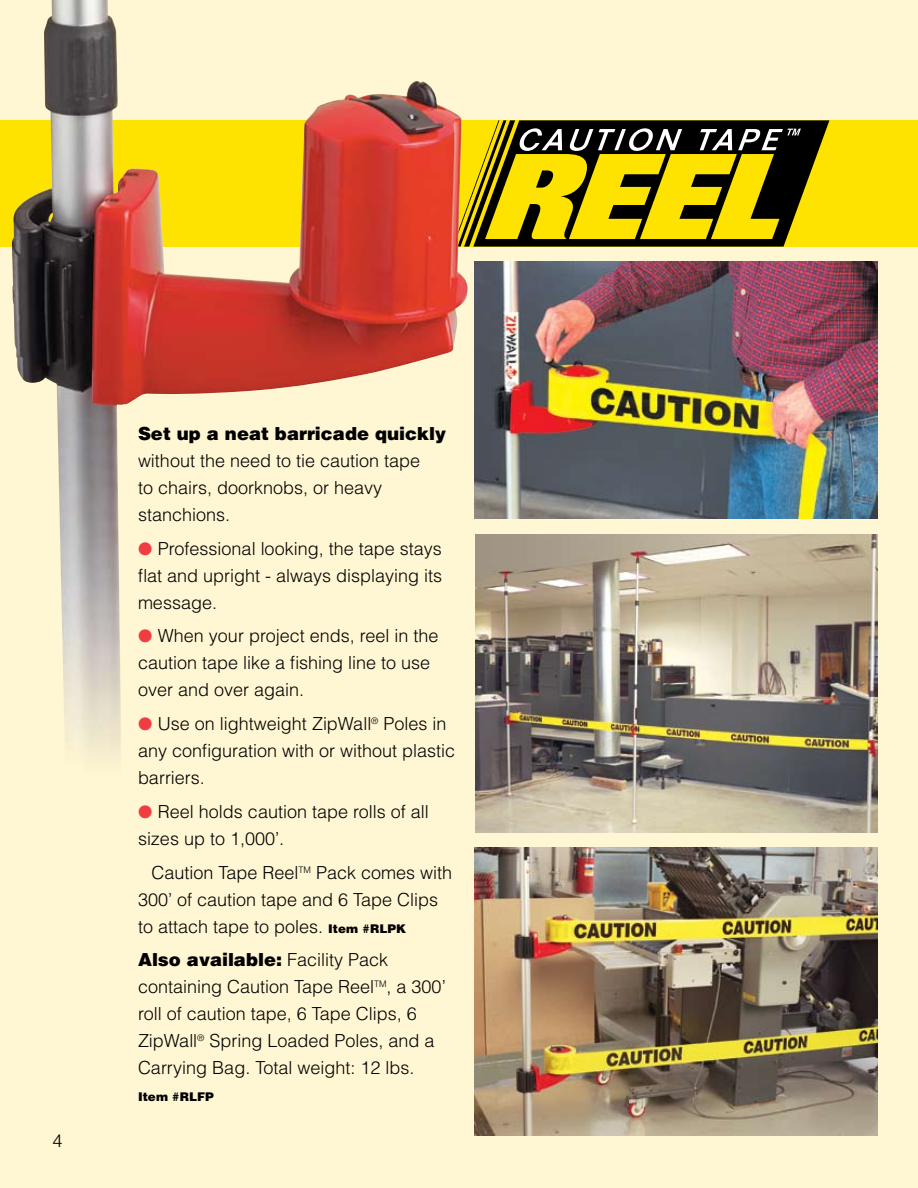
<style>
.page{position:relative;width:918px;height:1188px;background:#fff6d3}
.page>*{position:absolute;margin:0;border:0;box-sizing:border-box;transform-origin:0 0}
.t1{font:300 18px/27px "Helvetica";color:#000}
.t2{font:900 18px "Helvetica";color:#000}
.t3{font:900 12px "Helvetica";color:#000}
.s1{color:#ef3e42}
.s2{font-weight:900;font-size:12px}
.s3{font-weight:900}
</style>
<div class="page">
<div style="left:0;top:120px;width:918px;height:127px;background:#ffe300"></div>
<svg style="left:562px;top:120px;width:267px;height:127px"></svg>
<svg style="left:468px;top:120px;width:94px;height:127px"></svg>
<svg style="left:568px;top:128px;width:114px;height:23px"></svg>
<svg style="left:700px;top:129px;width:32px;height:21px"></svg>
<svg style="left:738px;top:129px;width:63px;height:21px"></svg>
<img style="left:12px;top:0;width:456px;height:751px">
<img style="left:475px;top:848px;width:403px;height:288px">
<img style="left:475px;top:534px;width:403px;height:298px">
<img style="left:475px;top:262px;width:402px;height:257px">
<p class="t1" style="left:52px;top:1127px;width:12px">4</p>
<p class="t2" style="left:138px;top:422px;width:310px">Set up a neat barricade quickly</p>
<p class="t1" style="left:138px;top:446px;width:284px">without the need to tie caution tape to chairs, doorknobs, or heavy stanchions.</p>
<p class="t1" style="left:138px;top:534px;width:306px;text-align:justify"><span class="s1">●</span> Professional looking, the tape stays flat and upright - always displaying its message.</p>
<p class="t1" style="left:138px;top:622px;width:302px"><span class="s1">●</span> When your project ends, reel in the caution tape like a fishing line to use over and over again.</p>
<p class="t1" style="left:138px;top:710px;width:319px"><span class="s1">●</span> Use on lightweight ZipWall<sup>®</sup> Poles in any configuration with or without plastic barriers.</p>
<p class="t1" style="left:138px;top:797px;width:292px"><span class="s1">●</span> Reel holds caution tape rolls of all sizes up to 1,000’.</p>
<p class="t1" style="left:138px;top:858px;width:316px;text-indent:14px">Caution Tape Reel<sup>TM</sup> Pack comes with<br>300’ of caution tape and 6 Tape Clips to attach tape to poles. <span class="s2">Item #RLPK</span></p>
<p class="t1" style="left:138px;top:946px;width:309px"><span class="s3">Also available:</span> Facility Pack containing Caution Tape Reel<sup>TM</sup>, a 300’ roll of caution tape, 6 Tape Clips, 6<br>ZipWall<sup>®</sup> Spring Loaded Poles, and a Carrying Bag. Total weight: 12 lbs.</p>
<p class="t3" style="left:138px;top:1089px;width:77px">Item #RLFP</p>
</div>
